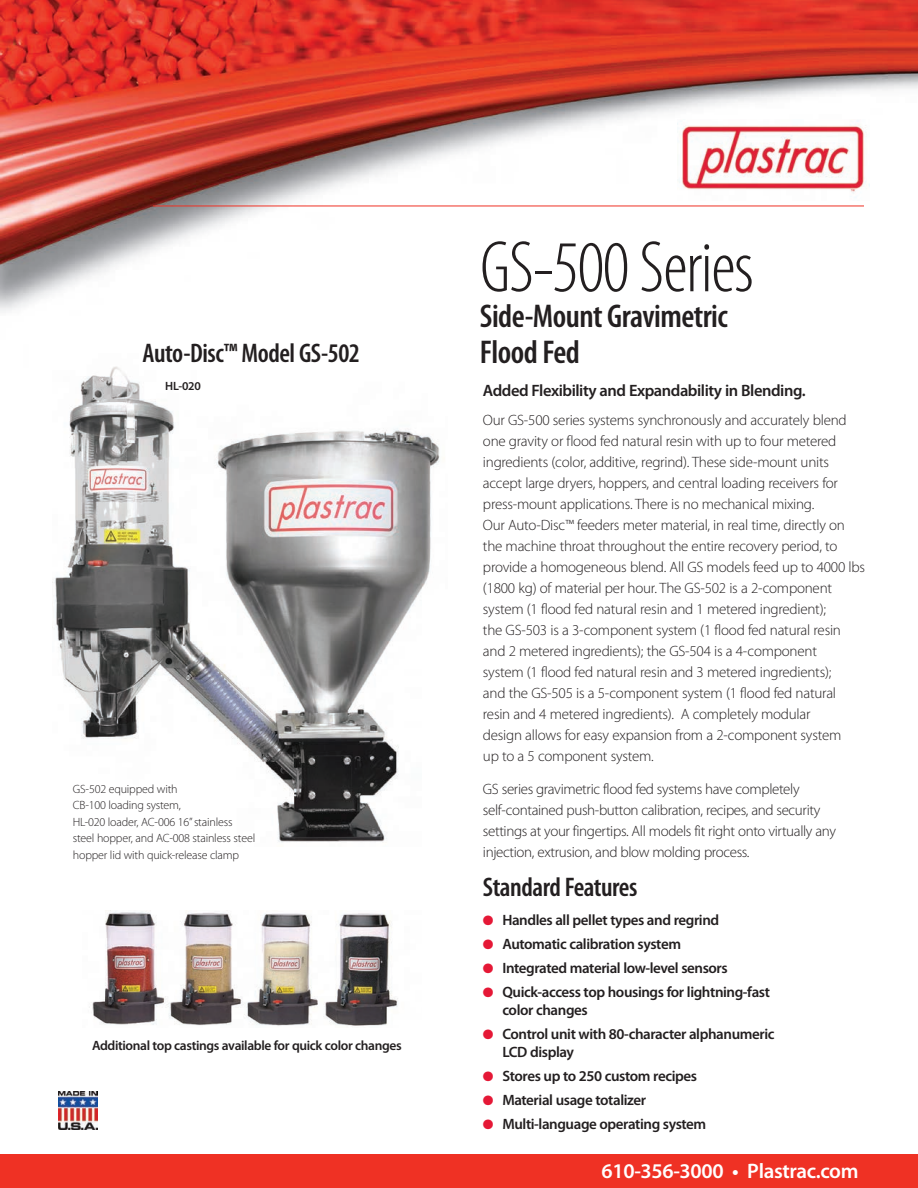
<style>
.page{position:relative;width:918px;height:1188px;background:#fff}
.page>*{position:absolute;margin:0;border:0;box-sizing:border-box;transform-origin:0 0}
.t1{font:300 condensed 73.5px "Myriad Pro";letter-spacing:-.02em;color:#231f20}
.t2{font:600 condensed 33px/36px "Myriad Pro";letter-spacing:-.015em;color:#231f20}
.t3{font:600 condensed 27px "Myriad Pro";letter-spacing:-.015em;color:#231f20}
.t4{font:600 21px "Myriad Pro";letter-spacing:-.015em;color:#fff}
.t5{font:600 16.5px "Myriad Pro";letter-spacing:-.025em;color:#231f20}
.t6{font:300 15px/21px "Myriad Pro";letter-spacing:-.015em;color:#231f20}
.t7{font:600 15px/18px "Myriad Pro";letter-spacing:-.025em;color:#231f20}
.t8{font:600 13.5px "Myriad Pro";letter-spacing:-.025em;color:#231f20}
.t9{font:300 12px/16.5px "Myriad Pro";letter-spacing:-.015em;color:#231f20}
.t10{font:600 12px "Myriad Pro";color:#231f20}
.s1{color:#e51836}
</style>
<div class="page">
<img style="left:1px;top:0;width:917px;height:312px">
<hr style="left:153px;top:206px;width:711px;height:1px;background:#ef3124">
<img style="left:677px;top:120px;width:193px;height:80px">
<div style="left:0;top:1154px;width:918px;height:34px;background:#ef3124"></div>
<img style="left:59px;top:1092px;width:38px;height:38px">
<img style="left:54px;top:366px;width:386px;height:476px">
<img style="left:89px;top:910px;width:309px;height:116px">
<h3 class="t3" style="left:142px;top:343px;width:219px">Auto-Disc™ Model GS-502</h3>
<p class="t10" style="left:165px;top:382px;width:37px">HL-020</p>
<p class="t9" style="left:73px;top:782px;width:184px">GS-502 equipped with<br>CB-100 loading system,<br>HL-020 loader, AC-006 16” stainless steel hopper, and AC-008 stainless steel hopper lid with quick-release clamp</p>
<p class="t8" style="left:92px;top:1040px;width:311px">Additional top castings available for quick color changes</p>
<h1 class="t1" style="left:480px;top:239px;width:275px">GS-500 Series</h1>
<h2 class="t2" style="left:480px;top:302px;width:249px">Side-Mount Gravimetric<br>Flood Fed</h2>
<p class="t5" style="left:483px;top:385px;width:324px">Added Flexibility and Expandability in Blending.</p>
<p class="t6" style="left:483px;top:411px;width:384px">Our GS-500 series systems synchronously and accurately blend one gravity or flood fed natural resin with up to four metered ingredients (color, additive, regrind). These side-mount units accept large dryers, hoppers, and central loading receivers for press-mount applications. There is no mechanical mixing.<br>Our Auto-Disc™ feeders meter material, in real time, directly on the machine throat throughout the entire recovery period, to provide a homogeneous blend. All GS models feed up to 4000 lbs (1800 kg) of material per hour. The GS-502 is a 2-component system (1 flood fed natural resin and 1 metered ingredient);<br>the GS-503 is a 3-component system (1 flood fed natural resin and 2 metered ingredients); the GS-504 is a 4-component<br>system (1 flood fed natural resin and 3 metered ingredients);<br>and the GS-505 is a 5-component system (1 flood fed natural resin and 4 metered ingredients). A completely modular<br>design allows for easy expansion from a 2-component system<br>up to a 5 component system.</p>
<p class="t6" style="left:483px;top:780px;width:355px">GS series gravimetric flood fed systems have completely self-contained push-button calibration, recipes, and security settings at your fingertips. All models fit right onto virtually any injection, extrusion, and blow molding process.</p>
<h3 class="t3" style="left:483px;top:877px;width:156px">Standard Features</h3>
<p class="t7" style="left:483px;top:913px;width:238px"><span class="s1">●</span> Handles all pellet types and regrind</p>
<p class="t7" style="left:483px;top:937px;width:200px"><span class="s1">●</span> Automatic calibration system</p>
<p class="t7" style="left:483px;top:961px;width:246px"><span class="s1">●</span> Integrated material low-level sensors</p>
<p class="t7" style="left:502px;top:985px;width:269px;text-indent:-20px"><span class="s1">●</span> Quick-access top housings for lightning-fast color changes</p>
<p class="t7" style="left:502px;top:1027px;width:274px;text-indent:-20px"><span class="s1">●</span> Control unit with 80-character alphanumeric<br>LCD display</p>
<p class="t7" style="left:483px;top:1069px;width:216px"><span class="s1">●</span> Stores up to 250 custom recipes</p>
<p class="t7" style="left:483px;top:1093px;width:165px"><span class="s1">●</span> Material usage totalizer</p>
<p class="t7" style="left:483px;top:1117px;width:225px"><span class="s1">●</span> Multi-language operating system</p>
<h3 class="t4" style="left:602px;top:1163px;width:258px">610-356-3000 • Plastrac.com</h3>
</div>
